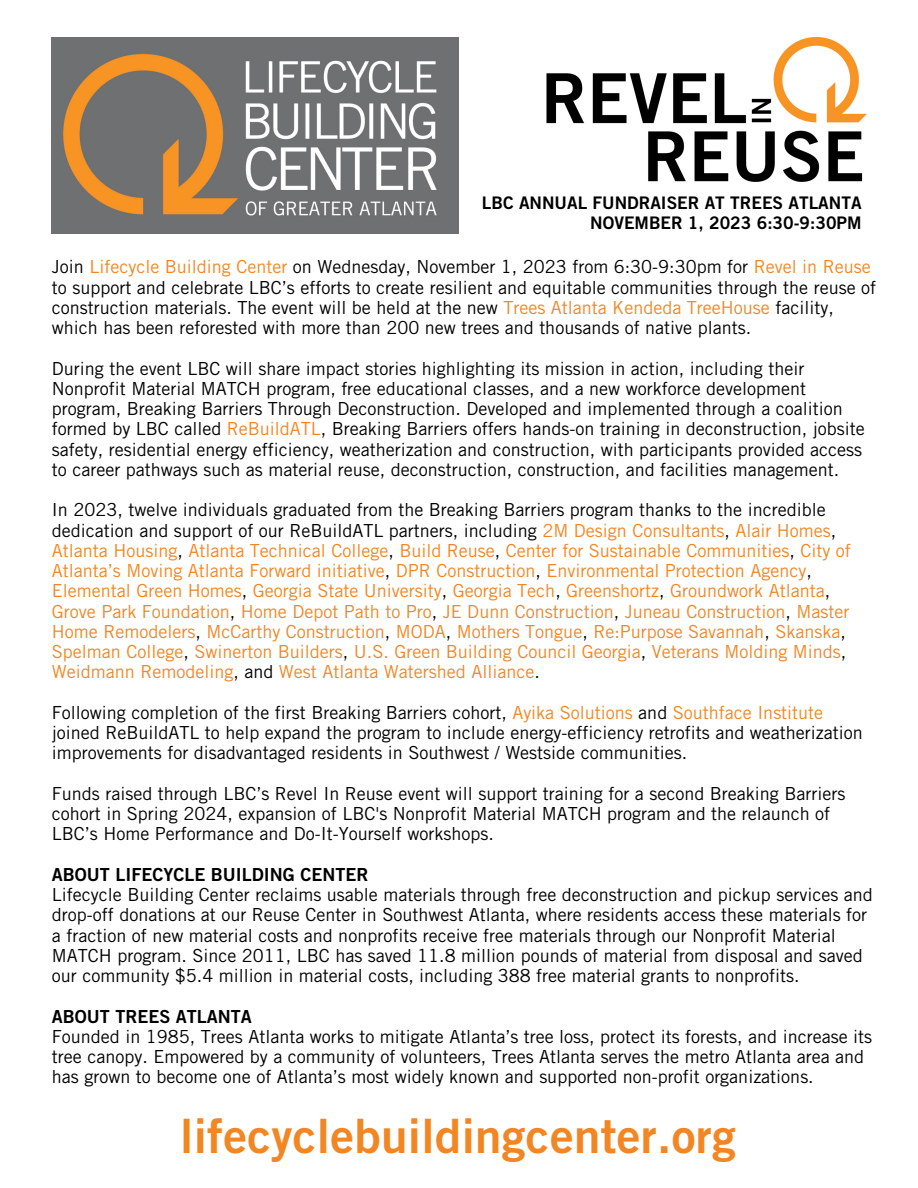
<style>
.page{position:relative;width:918px;height:1188px;background:#fff}
.page>*{position:absolute;margin:0;border:0;box-sizing:border-box;transform-origin:0 0}
.t1{font:47.4px "Trade Gothic LT Std Bd 2";letter-spacing:.005em;color:#f28623}
.t2{font:18px/20.2px "Trade Gothic LT Std";color:#000}
.t3{font:18px/20.2px "Trade Gothic LT Std";color:#f28623}
.t4{font:18px "Trade Gothic LT Std Bd 2";color:#000}
.t5{font:17.4px "Trade Gothic LT Std Bd 2";color:#000}
.s1{color:#f28623}
.s2{color:#000}
</style>
<div class="page">
<img style="left:52px;top:37px;width:406px;height:196px">
<img style="left:546px;top:37px;width:321px;height:145px">
<p class="t5" style="left:482px;top:197px;width:381px">LBC ANNUAL FUNDRAISER AT TREES ATLANTA</p>
<p class="t5" style="left:590px;top:217px;width:273px">NOVEMBER 1, 2023 6:30-9:30PM</p>
<p class="t2" style="left:52px;top:259px;width:826px">Join <span class="s1">Lifecycle Building Center</span> on Wednesday, November 1, 2023 from 6:30-9:30pm for <span class="s1">Revel in Reuse </span>to support and celebrate LBC’s efforts to create resilient and equitable communities through the reuse of construction materials. The event will be held at the new <span class="s1">Trees Atlanta Kendeda TreeHouse</span> facility, which has been reforested with more than 200 new trees and thousands of native plants.</p>
<p class="t2" style="left:52px;top:361px;width:814px">During the event LBC will share impact stories highlighting its mission in action, including their Nonprofit Material MATCH program, free educational classes, and a new workforce development program, Breaking Barriers Through Deconstruction. Developed and implemented through a coalition formed by LBC called <span class="s1">ReBuildATL</span>, Breaking Barriers offers hands-on training in deconstruction, jobsite safety, residential energy efficiency, weatherization and construction, with participants provided access to career pathways such as material reuse, deconstruction, construction, and facilities management.</p>
<p class="t3" style="left:52px;top:502px;width:800px"><span class="s2">In 2023, twelve individuals graduated from the Breaking Barriers program thanks to the incredible dedication and support of our ReBuildATL partners, including</span> 2M Design Consultants<span class="s2">,</span> Alair Homes<span class="s2">, </span>Atlanta Housing<span class="s2">,</span> Atlanta Technical College<span class="s2">,</span> Build Reuse<span class="s2">,</span> Center for Sustainable Communities<span class="s2">,</span> City of Atlanta’s Moving Atlanta Forward initiative<span class="s2">,</span> DPR Construction<span class="s2">,</span> Environmental Protection Agency<span class="s2">, </span>Elemental Green Homes<span class="s2">,</span> Georgia State University<span class="s2">,</span> Georgia Tech<span class="s2">,</span> Greenshortz<span class="s2">,</span> Groundwork Atlanta<span class="s2">, </span>Grove Park Foundation<span class="s2">,</span> Home Depot Path to Pro<span class="s2">,</span> JE Dunn Construction<span class="s2">,</span> Juneau Construction<span class="s2">,</span> Master Home Remodelers<span class="s2">,</span> McCarthy Construction<span class="s2">,</span> MODA<span class="s2">,</span> Mothers Tongue<span class="s2">,</span> Re:Purpose Savannah<span class="s2">,</span> Skanska<span class="s2">, </span>Spelman College<span class="s2">,</span> Swinerton Builders<span class="s2">,</span> U.S. Green Building Council Georgia<span class="s2">,</span> Veterans Molding Minds<span class="s2">, </span>Weidmann Remodeling<span class="s2">, and</span> West Atlanta Watershed Alliance<span class="s2">.</span></p>
<p class="t2" style="left:52px;top:705px;width:773px">Following completion of the first Breaking Barriers cohort, <span class="s1">Ayika Solutions</span> and <span class="s1">Southface Institute</span></p>
<p class="t2" style="left:52px;top:725px;width:812px">joined ReBuildATL to help expand the program to include energy-efficiency retrofits and weatherization improvements for disadvantaged residents in Southwest / Westside communities.</p>
<p class="t2" style="left:52px;top:786px;width:795px">Funds raised through LBC’s Revel In Reuse event will support training for a second Breaking Barriers cohort in Spring 2024, expansion of LBC's Nonprofit Material MATCH program and the relaunch of<br>LBC’s Home Performance and Do-It-Yourself workshops.</p>
<p class="t4" style="left:52px;top:868px;width:318px">ABOUT LIFECYCLE BUILDING CENTER</p>
<p class="t2" style="left:52px;top:887px;width:822px">Lifecycle Building Center reclaims usable materials through free deconstruction and pickup services and drop-off donations at our Reuse Center in Southwest Atlanta, where residents access these materials for a fraction of new material costs and nonprofits receive free materials through our Nonprofit Material MATCH program. Since 2011, LBC has saved 11.8 million pounds of material from disposal and saved our community $5.4 million in material costs, including 388 free material grants to nonprofits.</p>
<p class="t4" style="left:52px;top:1010px;width:202px">ABOUT TREES ATLANTA</p>
<p class="t2" style="left:52px;top:1029px;width:822px">Founded in 1985, Trees Atlanta works to mitigate Atlanta’s tree loss, protect its forests, and increase its tree canopy. Empowered by a community of volunteers, Trees Atlanta serves the metro Atlanta area and has grown to become one of Atlanta’s most widely known and supported non-profit organizations.</p>
<p class="t1" style="left:180px;top:1118px;width:557px">lifecyclebuildingcenter.org</p>
</div>
